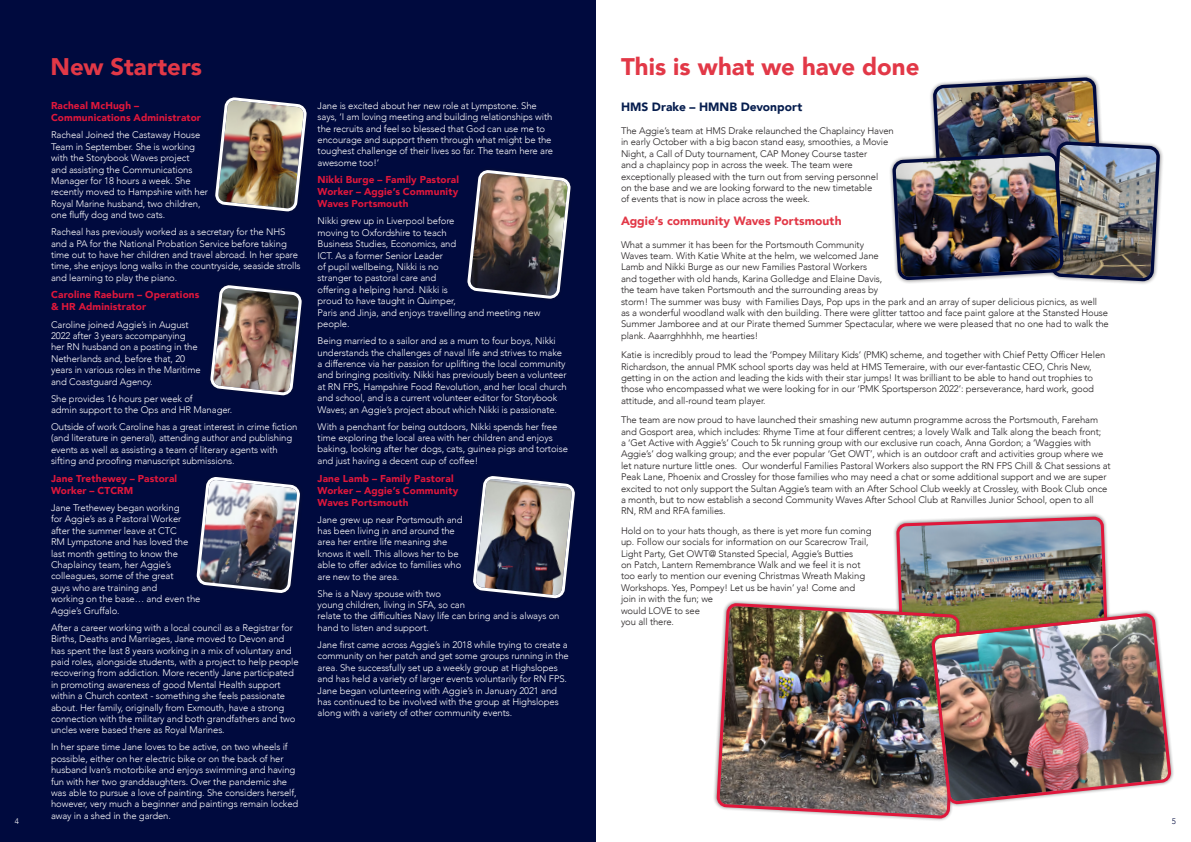
<style>
.page{position:relative;width:1191px;height:842px;background:#fff}
.page>*{position:absolute;margin:0;border:0;box-sizing:border-box;transform-origin:0 0}
.Subhead{font:900 24px "Avenir";color:#e23847}
.Subhead_12pt{font:900 12px "Avenir";letter-spacing:.005em;color:#e23847}
.Subhead_12pt-2{font:900 12px "Avenir";color:#061d4e}
.Subhead_10pt{font:900 10px/12px "Avenir";letter-spacing:.015em;color:#e0173b}
.Body{font:300 9.5px/11.4px "Avenir";letter-spacing:-.01em;color:#fff}
.Body-2{font:300 9.5px/11.4px "Avenir";letter-spacing:-.01em;color:#231f20}
.t1{font:300 8px "Avenir";color:#fff}
.t2{font:300 8px "Avenir";color:#000a3e}
</style>
<div class="page">
<div style="left:0;top:0;width:595px;height:842px;background:#000a3e"></div>
<img style="left:210px;top:285px;width:92px;height:111px">
<img style="left:196px;top:477px;width:104px;height:116px">
<img style="left:473px;top:476px;width:102px;height:123px">
<img style="left:467px;top:170px;width:104px;height:129px">
<img style="left:215px;top:97px;width:92px;height:115px">
<div style="left:929px;top:74px;width:176px;height:139px;background:#231f20;opacity:.3"></div>
<div style="left:1046px;top:138px;width:117px;height:147px;background:#231f20;opacity:.3"></div>
<div style="left:888px;top:148px;width:179px;height:136px;background:#231f20;opacity:.3"></div>
<img style="left:894px;top:79px;width:267px;height:204px">
<div style="left:892px;top:513px;width:220px;height:171px;background:#231f20;opacity:.3"></div>
<img style="left:897px;top:518px;width:210px;height:92px">
<div style="left:713px;top:599px;width:250px;height:223px;background:#231f20;opacity:.3"></div>
<img style="left:715px;top:602px;width:246px;height:218px">
<div style="left:928px;top:610px;width:246px;height:198px;background:#231f20;opacity:.3"></div>
<img style="left:932px;top:614px;width:238px;height:189px">
<p class="Subhead" style="left:51px;top:46px;width:153px">New Starters</p>
<p class="Subhead" style="left:621px;top:46px;width:300px">This is what we have done</p>
<p class="Body" style="left:317px;top:100px;width:237px">Jane is excited about her new role at Lympstone. She says, ‘I am loving meeting and building relationships with the recruits and feel so blessed that God can use me to encourage and support them through what might be the toughest challenge of their lives so far. The team here are awesome too!’</p>
<p class="Subhead_10pt" style="left:317px;top:174px;width:143px;text-align:justify">Nikki Burge – Family Pastoral Worker – Aggie’s Community Waves Portsmouth</p>
<p class="Body" style="left:317px;top:215px;width:224px">Nikki grew up in Liverpool before<br>moving to Oxfordshire to teach<br>Business Studies, Economics, and<br>ICT. As a former Senior Leader<br>of pupil wellbeing, Nikki is no<br>stranger to pastoral care and<br>offering a helping hand. Nikki is<br>proud to have taught in Quimper,<br>Paris and Jinja, and enjoys travelling and meeting new people.</p>
<p class="Body" style="left:317px;top:335px;width:251px">Being married to a sailor and as a mum to four boys, Nikki understands the challenges of naval life and strives to make a difference via her passion for uplifting the local community and bringing positivity. Nikki has previously been a volunteer at RN FPS, Hampshire Food Revolution, and her local church and school, and is a current volunteer editor for Storybook Waves; an Aggie’s project about which Nikki is passionate.</p>
<p class="Body" style="left:317px;top:421px;width:252px">With a penchant for being outdoors, Nikki spends her free time exploring the local area with her children and enjoys baking, looking after her dogs, cats, guinea pigs and tortoise and just having a decent cup of coffee!</p>
<p class="Subhead_10pt" style="left:317px;top:472px;width:142px">Jane Lamb – Family Pastoral<br>Worker – Aggie’s Community<br>Waves Portsmouth</p>
<p class="Body" style="left:317px;top:514px;width:146px">Jane grew up near Portsmouth and has been living in and around the area her entire life meaning she knows it well. This allows her to be able to offer advice to families who are new to the area.</p>
<p class="Body" style="left:317px;top:588px;width:243px">She is a Navy spouse with two<br>young children, living in SFA, so can<br>relate to the difficulties Navy life can bring and is always on hand to listen and support.</p>
<p class="Body" style="left:317px;top:639px;width:253px">Jane first came across Aggie’s in 2018 while trying to create a community on her patch and get some groups running in the area. She successfully set up a weekly group at Highslopes and has held a variety of larger events voluntarily for RN FPS.<br>Jane began volunteering with Aggie’s in January 2021 and has continued to be involved with the group at Highslopes along with a variety of other community events.</p>
<p class="Subhead_10pt" style="left:51px;top:99px;width:151px">Racheal McHugh –<br>Communications Administrator</p>
<p class="Body" style="left:51px;top:129px;width:159px">Racheal Joined the Castaway House Team in September. She is working with the Storybook Waves project<br>and assisting the Communications Manager for 18 hours a week. She recently moved to Hampshire with her Royal Marine husband, two children, one fluffy dog and two cats.</p>
<p class="Body" style="left:51px;top:226px;width:251px">Racheal has previously worked as a secretary for the NHS and a PA for the National Probation Service before taking time out to have her children and travel abroad. In her spare time, she enjoys long walks in the countryside, seaside strolls and learning to play the piano.</p>
<p class="Subhead_10pt" style="left:51px;top:289px;width:150px">Caroline Raeburn – Operations &amp; HR Administrator</p>
<p class="Body" style="left:51px;top:319px;width:151px">Caroline joined Aggie’s in August<br>2022 after 3 years accompanying her RN husband on a posting in the<br>Netherlands and, before that, 20 years in various roles in the Maritime and Coastguard Agency.</p>
<p class="Body" style="left:51px;top:393px;width:183px">She provides 16 hours per week of<br>admin support to the Ops and HR Manager.</p>
<p class="Body" style="left:51px;top:421px;width:248px">Outside of work Caroline has a great interest in crime fiction (and literature in general), attending author and publishing events as well as assisting a team of literary agents with sifting and proofing manuscript submissions.</p>
<p class="Subhead_10pt" style="left:51px;top:472px;width:128px">Jane Trethewey – Pastoral<br>Worker – CTCRM</p>
<p class="Body" style="left:51px;top:502px;width:151px">Jane Trethewey began working<br>for Aggie’s as a Pastoral Worker after the summer leave at CTC<br>RM Lympstone and has loved the last month getting to know the<br>Chaplaincy team, her Aggie’s colleagues, some of the great<br>guys who are training and<br>working on the base… and even the<br>Aggie’s Gruffalo.</p>
<p class="Body" style="left:51px;top:622px;width:249px">After a career working with a local council as a Registrar for Births, Deaths and Marriages, Jane moved to Devon and has spent the last 8 years working in a mix of voluntary and paid roles, alongside students, with a project to help people recovering from addiction. More recently Jane participated in promoting awareness of good Mental Health support within a Church context - something she feels passionate about. Her family, originally from Exmouth, have a strong connection with the military and both grandfathers and two uncles were based there as Royal Marines.</p>
<p class="Body" style="left:51px;top:741px;width:249px">In her spare time Jane loves to be active, on two wheels if possible, either on her electric bike or on the back of her husband Ivan’s motorbike and enjoys swimming and having fun with her two granddaughters. Over the pandemic she was able to pursue a love of painting. She considers herself, however, very much a beginner and paintings remain locked away in a shed in the garden.</p>
<p class="Subhead_12pt-2" style="left:621px;top:97px;width:183px">HMS Drake – HMNB Devonport</p>
<p class="Body-2" style="left:621px;top:125px;width:274px">The Aggie’s team at HMS Drake relaunched the Chaplaincy Haven in early October with a big bacon stand easy, smoothies, a Movie Night, a Call of Duty tournament, CAP Money Course taster<br>and a chaplaincy pop in across the week. The team were exceptionally pleased with the turn out from serving personnel<br>on the base and we are looking forward to the new timetable<br>of events that is now in place across the week.</p>
<p class="Subhead_12pt" style="left:621px;top:210px;width:222px">Aggie’s community Waves Portsmouth</p>
<p class="Body-2" style="left:621px;top:239px;width:489px">What a summer it has been for the Portsmouth Community<br>Waves team. With Katie White at the helm, we welcomed Jane<br>Lamb and Nikki Burge as our new Families Pastoral Workers<br>and together with old hands, Karina Golledge and Elaine Davis,<br>the team have taken Portsmouth and the surrounding areas by<br>storm! The summer was busy with Families Days, Pop ups in the park and an array of super delicious picnics, as well<br>as a wonderful woodland walk with den building. There were glitter tattoo and face paint galore at the Stansted House Summer Jamboree and at our Pirate themed Summer Spectacular, where we were pleased that no one had to walk the plank. Aaarrghhhhh, me hearties!</p>
<p class="Body-2" style="left:621px;top:349px;width:486px">Katie is incredibly proud to lead the ‘Pompey Military Kids’ (PMK) scheme, and together with Chief Petty Officer Helen Richardson, the annual PMK school sports day was held at HMS Temeraire, with our ever-fantastic CEO, Chris New, getting in on the action and leading the kids with their star jumps! It was brilliant to be able to hand out trophies to those who encompassed what we were looking for in our ‘PMK Sportsperson 2022’: perseverance, hard work, good attitude, and all-round team player.</p>
<p class="Body-2" style="left:621px;top:414px;width:491px">The team are now proud to have launched their smashing new autumn programme across the Portsmouth, Fareham and Gosport area, which includes: Rhyme Time at four different centres; a lovely Walk and Talk along the beach front;<br>a ‘Get Active with Aggie’s’ Couch to 5k running group with our exclusive run coach, Anna Gordon; a ‘Waggies with Aggie’s’ dog walking group; and the ever popular ‘Get OWT’, which is an outdoor craft and activities group where we let nature nurture little ones. Our wonderful Families Pastoral Workers also support the RN FPS Chill &amp; Chat sessions at Peak Lane, Phoenix and Crossley for those families who may need a chat or some additional support and we are super excited to not only support the Sultan Aggie’s team with an After School Club weekly at Crossley, with Book Club once a month, but to now establish a second Community Waves After School Club at Ranvilles Junior School, open to all RN, RM and RFA families.</p>
<p class="Body-2" style="left:621px;top:525px;width:252px">Hold on to your hats though, as there is yet more fun coming up. Follow our socials for information on our Scarecrow Trail, Light Party, Get OWT@ Stansted Special, Aggie’s Butties<br>on Patch, Lantern Remembrance Walk and we feel it is not too early to mention our evening Christmas Wreath Making Workshops. Yes, Pompey! Let us be havin’ ya! Come and join in with the fun; we<br>would LOVE to see<br>you all there.</p>
<p class="t1" style="left:15px;top:817px;width:6px">4</p>
<p class="t2" style="left:1171px;top:817px;width:6px">5</p>
</div>
